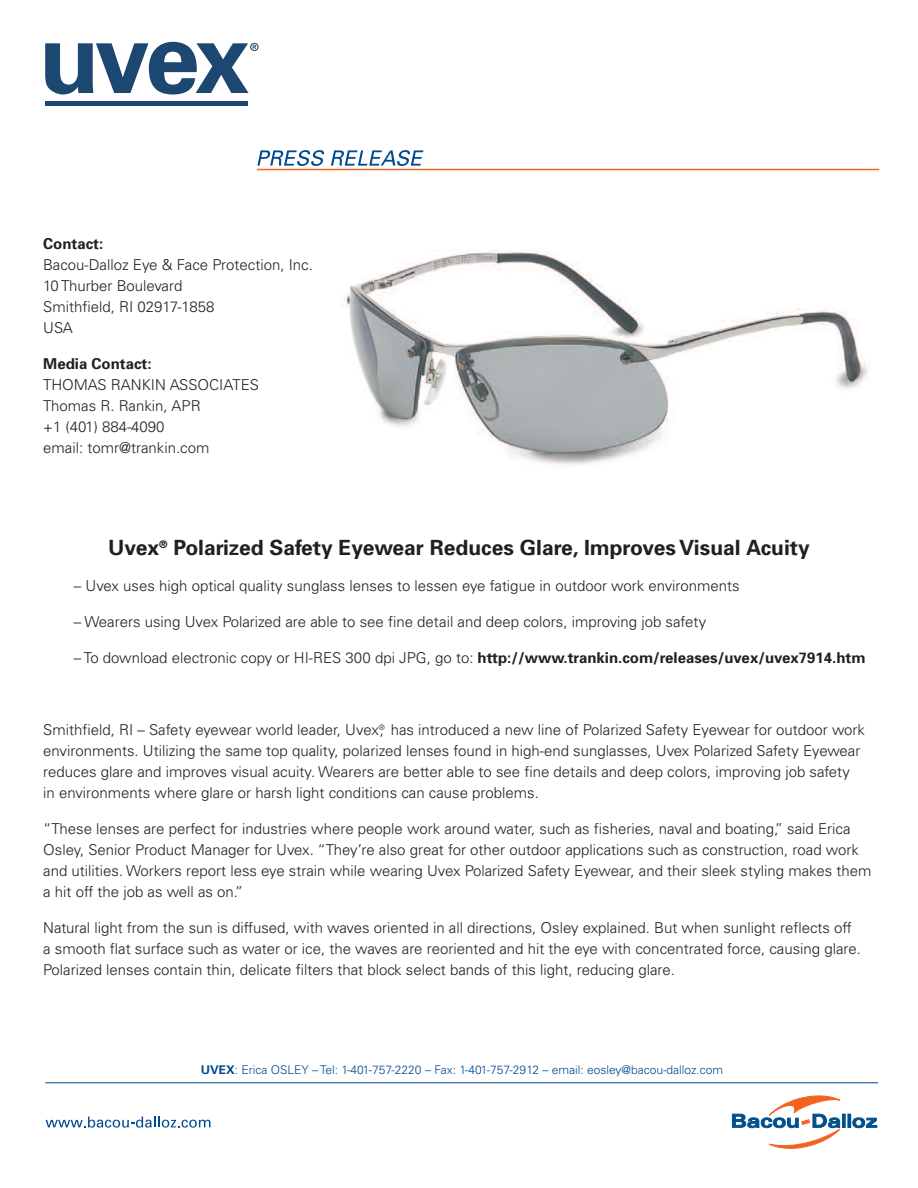
<style>
.page{position:relative;width:918px;height:1188px;background:#fff}
.page>*{position:absolute;margin:0;border:0;box-sizing:border-box;transform-origin:0 0}
.t1{font:700 21px "Univers";color:#231f20}
.t2{font:300 15px/21px "Univers";color:#231f20}
.t3{font:700 15px "Univers";color:#231f20}
.t4{font:300 12px "Univers";color:#014990}
.s1{font-weight:300}
.s2{font-weight:700}
</style>
<div class="page">
<svg style="left:732px;top:1095px;width:145px;height:54px"></svg>
<svg style="left:257px;top:150px;width:68px;height:16px"></svg>
<svg style="left:331px;top:150px;width:93px;height:16px"></svg>
<hr style="left:257px;top:169px;width:622px;height:1px;background:#f36421">
<hr style="left:45px;top:1082px;width:833px;height:1px;background:#014990">
<hr style="left:46px;top:102px;width:202px;height:4px;background:#1c4771">
<svg style="left:45px;top:42px;width:214px;height:53px"></svg>
<svg style="left:46px;top:1117px;width:164px;height:11px"></svg>
<img style="left:340px;top:250px;width:528px;height:215px">
<p class="t3" style="left:43px;top:238px;width:62px">Contact:</p>
<p class="t2" style="left:43px;top:256px;width:271px">Bacou-Dalloz Eye &amp; Face Protection, Inc.<br>10 Thurber Boulevard<br>Smithfield, RI 02917-1858<br>USA</p>
<p class="t3" style="left:43px;top:358px;width:110px">Media Contact:</p>
<p class="t2" style="left:43px;top:376px;width:217px">THOMAS RANKIN ASSOCIATES<br>Thomas R. Rankin, APR<br>+1 (401) 884-4090<br>email: tomr@trankin.com</p>
<h1 class="t1" style="left:108px;top:540px;width:703px">Uvex<sup>®</sup> Polarized Safety Eyewear Reduces Glare, Improves Visual Acuity</h1>
<p class="t2" style="left:74px;top:577px;width:667px">– Uvex uses high optical quality sunglass lenses to lessen eye fatigue in outdoor work environments</p>
<p class="t2" style="left:74px;top:613px;width:634px">– Wearers using Uvex Polarized are able to see fine detail and deep colors, improving job safety</p>
<p class="t3" style="left:74px;top:652px;width:793px"><span class="s1">– To download electronic copy or HI-RES 300 dpi JPG, go to:</span> http://www.trankin.com/releases/uvex/uvex7914.htm</p>
<p class="t2" style="left:43px;top:721px;width:823px">Smithfield, RI – Safety eyewear world leader, Uvex<sup>®</sup>, has introduced a new line of Polarized Safety Eyewear for outdoor work environments. Utilizing the same top quality, polarized lenses found in high-end sunglasses, Uvex Polarized Safety Eyewear reduces glare and improves visual acuity. Wearers are better able to see fine details and deep colors, improving job safety in environments where glare or harsh light conditions can cause problems.</p>
<p class="t2" style="left:43px;top:820px;width:830px">“These lenses are perfect for industries where people work around water, such as fisheries, naval and boating,” said Erica Osley, Senior Product Manager for Uvex. “They’re also great for other outdoor applications such as construction, road work and utilities. Workers report less eye strain while wearing Uvex Polarized Safety Eyewear, and their sleek styling makes them a hit off the job as well as on.”</p>
<p class="t2" style="left:43px;top:919px;width:819px">Natural light from the sun is diffused, with waves oriented in all directions, Osley explained. But when sunlight reflects off a smooth flat surface such as water or ice, the waves are reoriented and hit the eye with concentrated force, causing glare.<br>Polarized lenses contain thin, delicate filters that block select bands of this light, reducing glare.</p>
<p class="t4" style="left:201px;top:1065px;width:524px"><span class="s2">UVEX</span>: Erica OSLEY – Tel: 1-401-757-2220 – Fax: 1-401-757-2912 – email: eosley@bacou-dalloz.com</p>
</div>
